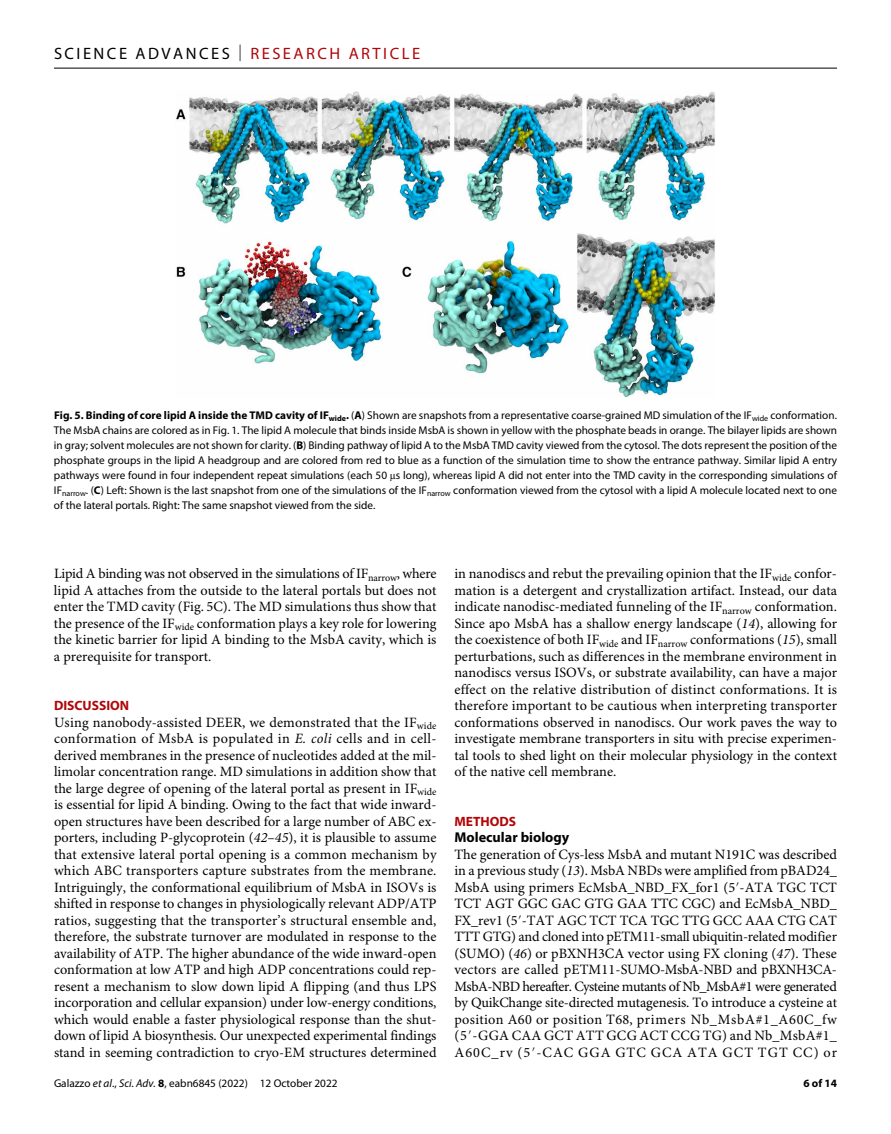
<style>
.page{position:relative;width:891px;height:1134px;background:#fff}
.page>*{position:absolute;margin:0;border:0;box-sizing:border-box;transform-origin:0 0}
.t1{font:16.5px "Myriad Pro";letter-spacing:.15em;color:#000}
.t2{font:14.25px/16.5px "Minion Pro";color:#000;text-align:justify}
.t3{font:700 14.25px "Myriad Pro";color:#000}
.t4{font:700 13.5px "Myriad Pro";color:#b10508}
.t5{font:11.25px/15px "Myriad Pro";color:#000;text-align:justify}
.t6{font:700 11.25px "Myriad Pro";color:#000}
.s1{font-weight:300}
.s2{color:#b10508}
.s3{font-weight:700}
.s4{font-style:italic}
</style>
<div class="page">
<hr style="left:54px;top:68px;width:783px;height:1px;background:#000">
<img style="left:176px;top:91px;width:539px;height:307px">
<p class="t1" style="left:54px;top:40px;width:368px">SCIENCE ADVANCES <span class="s1">|</span> <span class="s2">RESEARCH ARTICLE</span></p>
<p class="t5" style="left:54px;top:408px;width:785px"><span class="s3">Fig. 5. Binding of core lipid A inside the TMD cavity of IF</span><sub>wide</sub><span class="s3">.</span> (<span class="s3">A</span>) Shown are snapshots from a representative coarse-grained MD simulation of the IF<sub>wide</sub> conformation.<br>The MsbA chains are colored as in Fig. 1. The lipid A molecule that binds inside MsbA is shown in yellow with the phosphate beads in orange. The bilayer lipids are shown in gray; solvent molecules are not shown for clarity. (<span class="s3">B</span>) Binding pathway of lipid A to the MsbA TMD cavity viewed from the cytosol. The dots represent the position of the phosphate groups in the lipid A headgroup and are colored from red to blue as a function of the simulation time to show the entrance pathway. Similar lipid A entry pathways were found in four independent repeat simulations (each 50 s long), whereas lipid A did not enter into the TMD cavity in the corresponding simulations of IF<sub>narrow</sub>. (<span class="s3">C</span>) Left: Shown is the last snapshot from one of the simulations of the IF<sub>narrow</sub> conformation viewed from the cytosol with a lipid A molecule located next to one of the lateral portals. Right: The same snapshot viewed from the side.</p>
<p class="t2" style="left:54px;top:567px;width:384px">Lipid A binding was not observed in the simulations of IF<sub>narrow</sub>, where lipid A attaches from the outside to the lateral portals but does not enter the TMD cavity (Fig. 5C). The MD simulations thus show that the presence of the IF<sub>wide</sub> conformation plays a key role for lowering the kinetic barrier for lipid A binding to the MsbA cavity, which is a prerequisite for transport.</p>
<p class="t4" style="left:54px;top:695px;width:77px">DISCUSSION</p>
<p class="t2" style="left:54px;top:716px;width:384px">Using nanobody-assisted DEER, we demonstrated that the IF<sub>wide </sub>conformation of MsbA is populated in <span class="s4">E. coli</span> cells and in cell&shy;derived membranes in the presence of nucleotides added at the mil&shy;limolar concentration range. MD simulations in addition show that the large degree of opening of the lateral portal as present in IF<sub>wide </sub>is essential for lipid A binding. Owing to the fact that wide inward&shy;open structures have been described for a large number of ABC ex&shy;porters, including P-glycoprotein (<span class="s4">42</span>–<span class="s4">45</span>), it is plausible to assume that extensive lateral portal opening is a common mechanism by which ABC transporters capture substrates from the membrane.<br>Intriguingly, the conformational equilibrium of MsbA in ISOVs is shifted in response to changes in physiologically relevant ADP/ATP ratios, suggesting that the transporter’s structural ensemble and, therefore, the substrate turnover are modulated in response to the availability of ATP. The higher abundance of the wide inward-open conformation at low ATP and high ADP concentrations could rep&shy;resent a mechanism to slow down lipid A flipping (and thus LPS incorporation and cellular expansion) under low-energy conditions, which would enable a faster physiological response than the shut&shy;down of lipid A biosynthesis. Our unexpected experimental findings stand in seeming contradiction to cryo-EM structures determined</p>
<p class="t5" style="left:54px;top:1076px;width:285px">Galazzo <span class="s4">et al</span>., <span class="s4">Sci. Adv.</span> <span class="s3">8</span>, eabn6845 (2022) 12 October 2022</p>
<p class="t2" style="left:454px;top:567px;width:384px">in nanodiscs and rebut the prevailing opinion that the IF<sub>wide</sub> confor&shy;mation is a detergent and crystallization artifact. Instead, our data indicate nanodisc-mediated funneling of the IF<sub>narrow</sub> conformation.<br>Since apo MsbA has a shallow energy landscape (<span class="s4">14</span>), allowing for the coexistence of both IF<sub>wide</sub> and IF<sub>narrow</sub> conformations (<span class="s4">15</span>), small perturbations, such as differences in the membrane environment in nanodiscs versus ISOVs, or substrate availability, can have a major effect on the relative distribution of distinct conformations. It is therefore important to be cautious when interpreting transporter conformations observed in nanodiscs. Our work paves the way to investigate membrane transporters in situ with precise experimen&shy;tal tools to shed light on their molecular physiology in the context of the native cell membrane.</p>
<p class="t4" style="left:454px;top:810px;width:63px">METHODS</p>
<p class="t3" style="left:454px;top:826px;width:116px">Molecular biology</p>
<p class="t2" style="left:454px;top:848px;width:384px">The generation of Cys-less MsbA and mutant N191C was described in a previous study (<span class="s4">13</span>). MsbA NBDs were amplified from pBAD24_ MsbA using primers EcMsbA_NBD_FX_for1 (5′-ATA TGC TCT TCT AGT GGC GAC GTG GAA TTC CGC) and EcMsbA_NBD_ FX_rev1 (5′-TAT AGC TCT TCA TGC TTG GCC AAA CTG CAT TTT GTG) and cloned into pETM11-small ubiquitin-related modifier (SUMO) (<span class="s4">46</span>) or pBXNH3CA vector using FX cloning (<span class="s4">47</span>). These vectors are called pETM11-SUMO-MsbA-NBD and pBXNH3CA-MsbA-NBD hereafter. Cysteine mutants of Nb_MsbA#1 were generated by QuikChange site-directed mutagenesis. To introduce a cysteine at position A60 or position T68, primers Nb_MsbA#1_A60C_fw (5′-GGA CAA GCT ATT GCG ACT CCG TG) and Nb_MsbA#1_ A60C_rv (5′-CAC GGA GTC GCA ATA GCT TGT CC) or</p>
<p class="t6" style="left:803px;top:1074px;width:35px">6 of 14</p>
</div>
